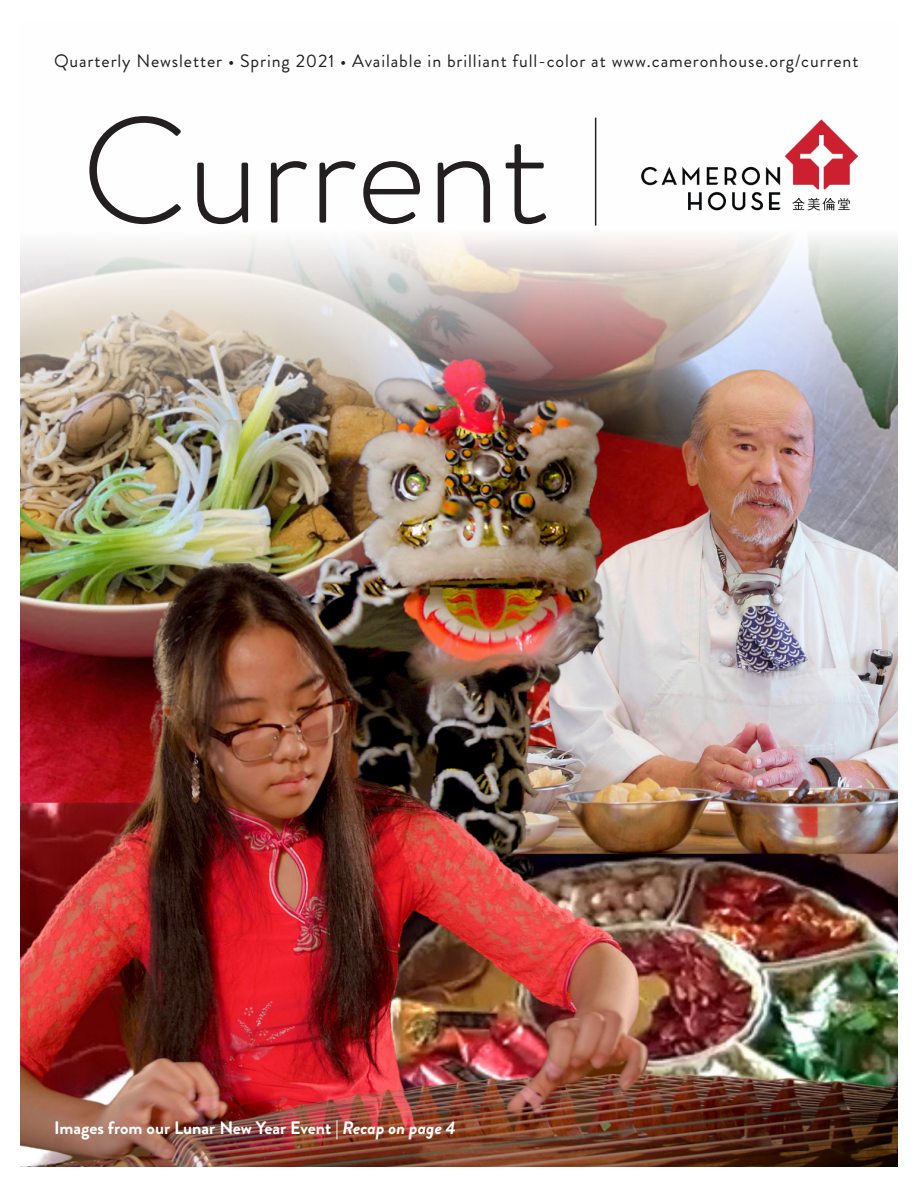
<style>
.page{position:relative;width:918px;height:1188px;background:#fff}
.page>*{position:absolute;margin:0;border:0;box-sizing:border-box;transform-origin:0 0}
.t1{font:300 150px "Brandon Grotesque";color:#231f20}
.t2{font:18px "Brandon Grotesque";letter-spacing:.05em;color:#231f20}
.t3{font:700 18px "Brandon Grotesque";color:#fff}
.s1{font-style:italic}
</style>
<div class="page">
<img style="left:20px;top:117px;width:878px;height:1050px">
<hr style="left:595px;top:118px;width:1px;height:108px;background:#231f20">
<img style="left:641px;top:120px;width:216px;height:106px">
<p class="t2" style="left:54px;top:48px;width:806px">Quarterly Newsletter • Spring 2021 • Available in brilliant full-color at www.cameronhouse.org/current</p>
<p class="t1" style="left:81px;top:69px;width:470px">Current</p>
<p class="t3" style="left:54px;top:1115px;width:403px">Images from our Lunar New Year Event | <span class="s1">Recap on page 4</span></p>
</div>
